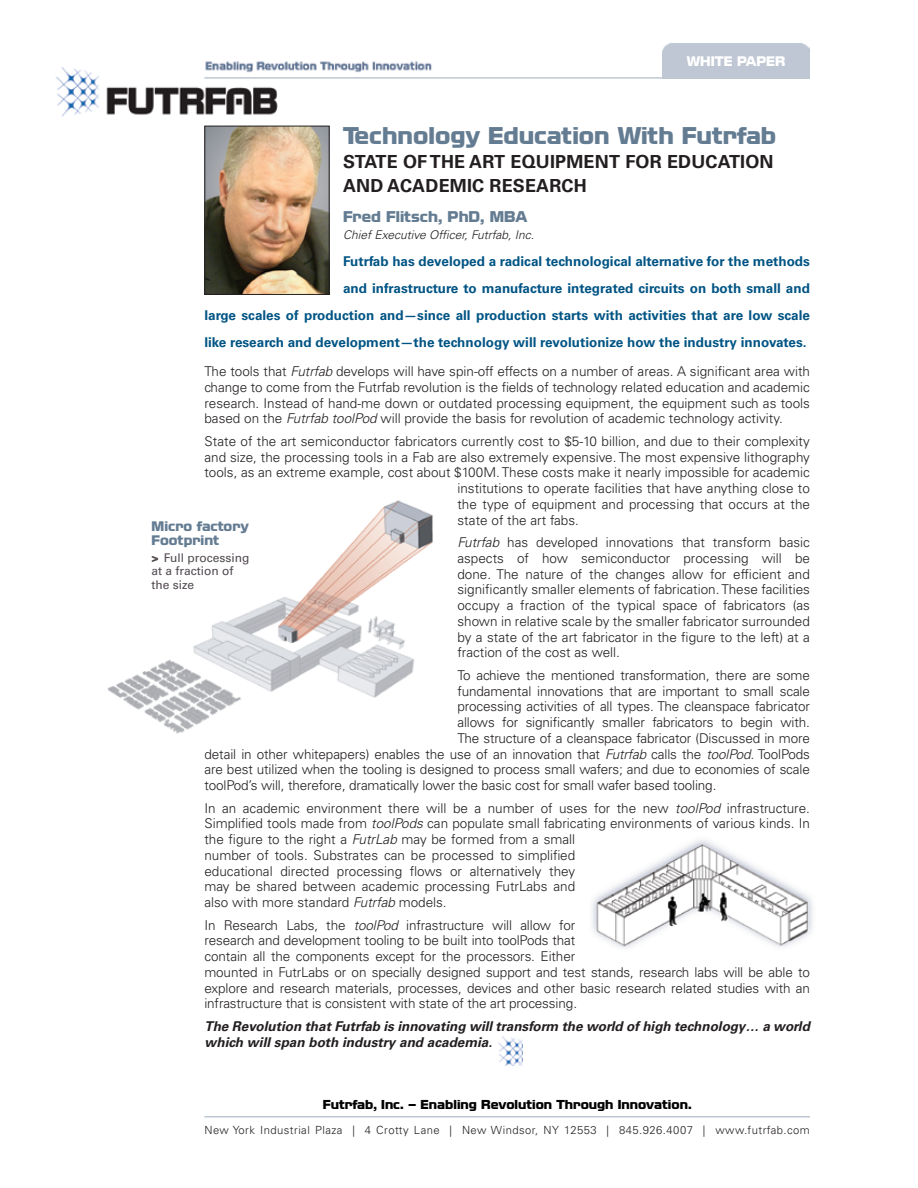
<style>
.page{position:relative;width:918px;height:1188px;background:#fff}
.page>*{position:absolute;margin:0;border:0;box-sizing:border-box;transform-origin:0 0}
.t1{font:21px "Nissan Opti";color:#647c92}
.Text{font:700 18px/24px "Univers LT Std";letter-spacing:.01em;color:#231f20}
.Text-2{font:300 13.5px/15.8px "Univers LT Std";letter-spacing:-.01em;color:#231f20;text-align:justify}
.Intro_Paragraph{font:700 13.5px/27px "Univers LT Std";color:#005484;text-align:right}
.Text-3{font:italic 700 13.5px/15.8px "Univers LT Std";color:#231f20}
.t2{font:13.5px "Nissan Opti";color:#647c92}
.t3{font:12px/13.5px "Univers LT Std";color:#504a50}
.t4{font:italic 300 12px "Univers LT Std";color:#231f20}
.t5{font:12px/13.5px "Nissan Opti";color:#647c92}
.t6{font:12px "Nissan Opti";color:#fff}
.Text-4{font:300 11.25px "Univers LT Std";letter-spacing:.04em;color:#231f20}
.Callouts{font:11.25px "Nissan Opti";color:#000}
.s1{font-style:italic}
.s2{font-family:"Univers LT Std X Black Ex"}
</style>
<div class="page">
<img style="left:498px;top:1036px;width:25px;height:30px">
<hr style="left:204px;top:1116px;width:606px;height:2px;background:#bdc8d1">
<img style="left:56px;top:61px;width:376px;height:56px">
<hr style="left:204px;top:77px;width:606px;height:2px;background:#bdc8d1">
<img style="left:206px;top:128px;width:122px;height:165px">
<div style="left:204px;top:126px;width:126px;height:169px;border:1px solid #231f20"></div>
<img style="left:107px;top:500px;width:326px;height:234px">
<img style="left:592px;top:840px;width:221px;height:108px">
<p class="t6" style="left:687px;top:54px;width:100px">WHITE PAPER</p>
<p class="t1" style="left:343px;top:122px;width:435px">Technology Education With Futrfab</p>
<p class="Text" style="left:343px;top:149px;width:432px">STATE OF THE ART EQUIPMENT FOR EDUCATION<br>AND ACADEMIC RESEARCH</p>
<p class="t2" style="left:343px;top:207px;width:186px">Fred Flitsch, PhD, MBA</p>
<p class="t4" style="left:343px;top:227px;width:193px">Chief Executive Officer, Futrfab, Inc.</p>
<p class="Intro_Paragraph" style="left:204px;top:248px;width:607px">Futrfab has developed a radical technological alternative for the methods<br>and infrastructure to manufacture integrated circuits on both small and<br>large scales of production and—since all production starts with activities that are low scale like research and development—the technology will revolutionize how the industry innovates.</p>
<p class="Text-2" style="left:204px;top:363px;width:607px">The tools that <span class="s1">Futrfab</span> develops will have spin-off effects on a number of areas. A significant area with change to come from the Futrfab revolution is the fields of technology related education and academic research. Instead of hand-me down or outdated processing equipment, the equipment such as tools based on the <span class="s1">Futrfab toolPod</span> will provide the basis for revolution of academic technology activity.</p>
<p class="Text-2" style="left:204px;top:433px;width:607px">State of the art semiconductor fabricators currently cost to $5-10 billion, and due to their complexity</p>
<p class="Text-2" style="left:204px;top:449px;width:607px">and size, the processing tools in a Fab are also extremely expensive. The most expensive lithography</p>
<p class="Text-2" style="left:204px;top:465px;width:607px">tools, as an extreme example, cost about $100M. These costs make it nearly impossible for academic</p>
<p class="Text-2" style="left:457px;top:480px;width:354px">institutions to operate facilities that have anything close to</p>
<p class="Text-2" style="left:457px;top:496px;width:354px">the type of equipment and processing that occurs at the</p>
<p class="Text-2" style="left:457px;top:512px;width:123px">state of the art fabs.</p>
<p class="Text-2" style="left:457px;top:534px;width:354px"><span class="s1">Futrfab</span> has developed innovations that transform basic aspects of how semiconductor processing will be done. The nature of the changes allow for efficient and significantly smaller elements of fabrication. These facilities occupy a fraction of the typical space of fabricators (as shown in relative scale by the smaller fabricator surrounded by a state of the art fabricator in the figure to the left) at a fraction of the cost as well.</p>
<p class="Text-2" style="left:457px;top:667px;width:354px">To achieve the mentioned transformation, there are some</p>
<p class="Text-2" style="left:457px;top:683px;width:354px">fundamental innovations that are important to small scale</p>
<p class="Text-2" style="left:457px;top:699px;width:354px">processing activities of all types. The cleanspace fabricator</p>
<p class="Text-2" style="left:457px;top:714px;width:354px">allows for significantly smaller fabricators to begin with.</p>
<p class="Text-2" style="left:457px;top:730px;width:354px">The structure of a cleanspace fabricator (Discussed in more</p>
<p class="Text-2" style="left:204px;top:746px;width:607px">detail in other whitepapers) enables the use of an innovation that <span class="s1">Futrfab</span> calls the <span class="s1">toolPod.</span> ToolPods</p>
<p class="Text-2" style="left:204px;top:762px;width:607px">are best utilized when the tooling is designed to process small wafers; and due to economies of scale</p>
<p class="Text-2" style="left:204px;top:777px;width:514px">toolPod’s will, therefore, dramatically lower the basic cost for small wafer based tooling.</p>
<p class="Text-2" style="left:204px;top:800px;width:607px;text-align:left">In an academic environment there will be a number of uses for the new <span class="s1">toolPod</span> infrastructure.<br>Simplified tools made from <span class="s1">toolPods</span> can populate small fabricating environments of various kinds. In the figure to the right a <span class="s1">FutrLab</span> may be formed from a small<br>number of tools. Substrates can be processed to simplified<br>educational directed processing flows or alternatively they<br>may be shared between academic processing FutrLabs and<br>also with more standard <span class="s1">Futrfab</span> models.</p>
<p class="Text-2" style="left:204px;top:917px;width:607px;text-align:left">In Research Labs, the <span class="s1">toolPod</span> infrastructure will allow for<br>research and development tooling to be built into toolPods that<br>contain all the components except for the processors. Either<br>mounted in FutrLabs or on specially designed support and test stands, research labs will be able to explore and research materials, processes, devices and other basic research related studies with an infrastructure that is consistent with state of the art processing.</p>
<p class="Text-3" style="left:204px;top:1018px;width:607px">The Revolution that Futrfab is innovating will transform the world of high technology… a world which will span both industry and academia.</p>
<p class="t5" style="left:152px;top:519px;width:99px">Micro factory<br>Footprint</p>
<p class="t3" style="left:152px;top:551px;width:100px"><span class="s2">&gt;</span> Full processing at a fraction of the size</p>
<p class="Callouts" style="left:323px;top:1097px;width:370px">Futrfab, Inc. – Enabling Revolution Through Innovation.</p>
<p class="Text-4" style="left:204px;top:1123px;width:607px">New York Industrial Plaza | 4 Crotty Lane | New Windsor, NY 12553 | 845.926.4007 | www.futrfab.com</p>
</div>
